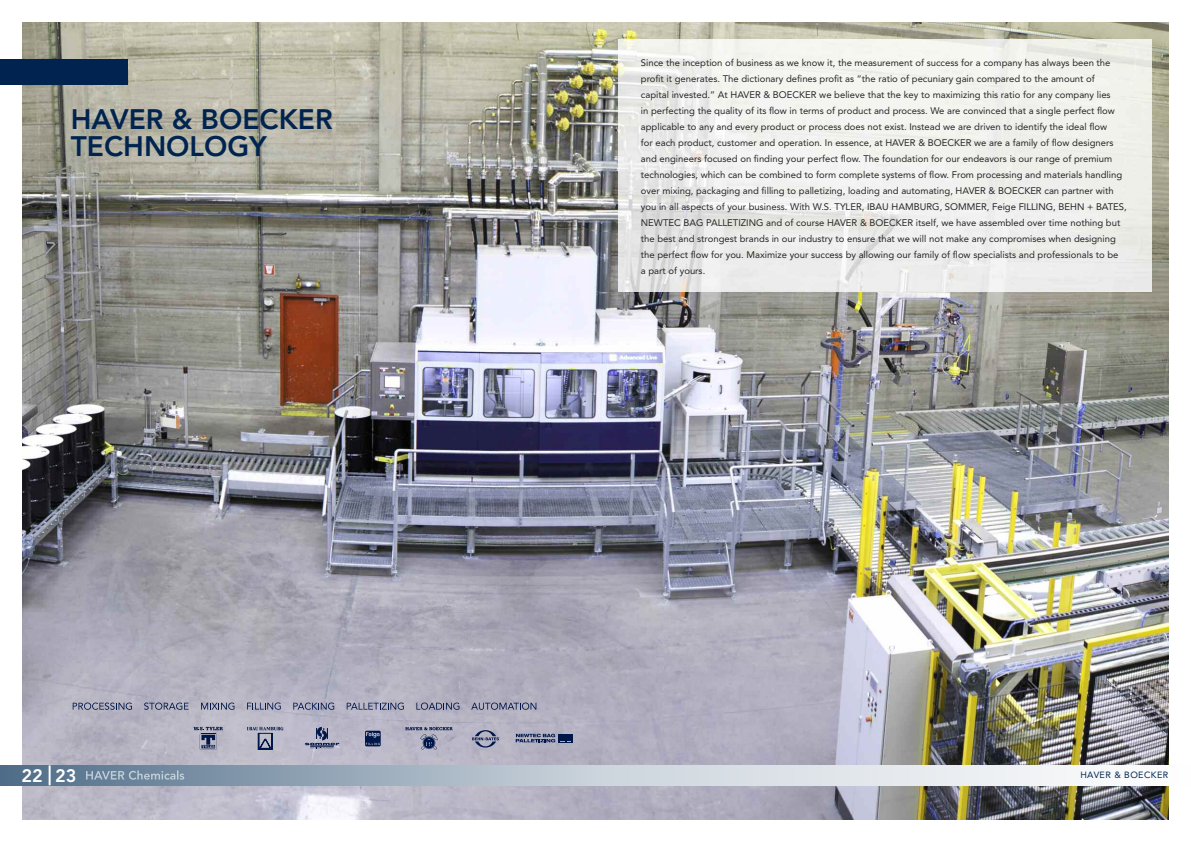
<style>
.page{position:relative;width:1191px;height:842px;background:#fff}
.page>*{position:absolute;margin:0;border:0;box-sizing:border-box;transform-origin:0 0}
.t1{font:800 28px/27px "Avenir LT Std";color:#00244f}
.t2{font:800 18px "Avenir LT Std";color:#fff}
.t3{font:9.5px/16px "Avenir LT Std";color:#272627}
.t4{font:9px "Avenir LT Std";letter-spacing:.05em;color:#00244f}
</style>
<div class="page">
<img style="left:23px;top:23px;width:1145px;height:796px">
<svg style="left:73px;top:702px;width:59px;height:8px"></svg>
<svg style="left:144px;top:702px;width:45px;height:8px"></svg>
<svg style="left:201px;top:702px;width:33px;height:8px"></svg>
<svg style="left:347px;top:702px;width:57px;height:8px"></svg>
<svg style="left:416px;top:702px;width:43px;height:8px"></svg>
<svg style="left:471px;top:702px;width:65px;height:8px"></svg>
<svg style="left:293px;top:702px;width:41px;height:8px"></svg>
<svg style="left:247px;top:702px;width:34px;height:8px"></svg>
<svg style="left:515px;top:734px;width:58px;height:9px"></svg>
<svg style="left:472px;top:730px;width:27px;height:17px"></svg>
<svg style="left:405px;top:727px;width:47px;height:22px"></svg>
<svg style="left:365px;top:731px;width:16px;height:15px"></svg>
<svg style="left:305px;top:727px;width:34px;height:22px"></svg>
<svg style="left:247px;top:727px;width:36px;height:22px"></svg>
<svg style="left:194px;top:727px;width:29px;height:22px"></svg>
<div style="left:0;top:60px;width:128px;height:25px;background:#00244f"></div>
<div style="left:0;top:765px;width:595px;height:20px;background:linear-gradient(to right,#4f6d88,#cbd3dc)"></div>
<hr style="left:49px;top:765px;width:2px;height:20px;background:#fff">
<div style="left:595px;top:765px;width:596px;height:20px;background:linear-gradient(to right,#ccd5dd,#fefefe)"></div>
<img style="left:86px;top:770px;width:98px;height:10px">
<img style="left:618px;top:40px;width:533px;height:251px">
<h1 class="t1" style="left:71px;top:108px;width:263px">HAVER &amp; BOECKER<br>TECHNOLOGY</h1>
<p class="t3" style="left:641px;top:56px;width:487px">Since the inception of business as we know it, the measurement of success for a company has always been the profit it generates. The dictionary defines profit as “the ratio of pecuniary gain compared to the amount of<br>capital invested.” At HAVER &amp; BOECKER we believe that the key to maximizing this ratio for any company lies<br>in perfecting the quality of its flow in terms of product and process. We are convinced that a single perfect flow applicable to any and every product or process does not exist. Instead we are driven to identify the ideal flow<br>for each product, customer and operation. In essence, at HAVER &amp; BOECKER we are a family of flow designers and engineers focused on finding your perfect flow. The foundation for our endeavors is our range of premium technologies, which can be combined to form complete systems of flow. From processing and materials handling over mixing, packaging and filling to palletizing, loading and automating, HAVER &amp; BOECKER can partner with you in all aspects of your business. With W.S. TYLER, IBAU HAMBURG, SOMMER, Feige FILLING, BEHN + BATES, NEWTEC BAG PALLETIZING and of course HAVER &amp; BOECKER itself, we have assembled over time nothing but the best and strongest brands in our industry to ensure that we will not make any compromises when designing the perfect flow for you. Maximize your success by allowing our family of flow specialists and professionals to be<br>a part of yours.</p>
<h2 class="t2" style="left:21px;top:768px;width:57px">22 23</h2>
<p class="t4" style="left:1080px;top:771px;width:89px">HAVER &amp; BOECKER</p>
</div>
